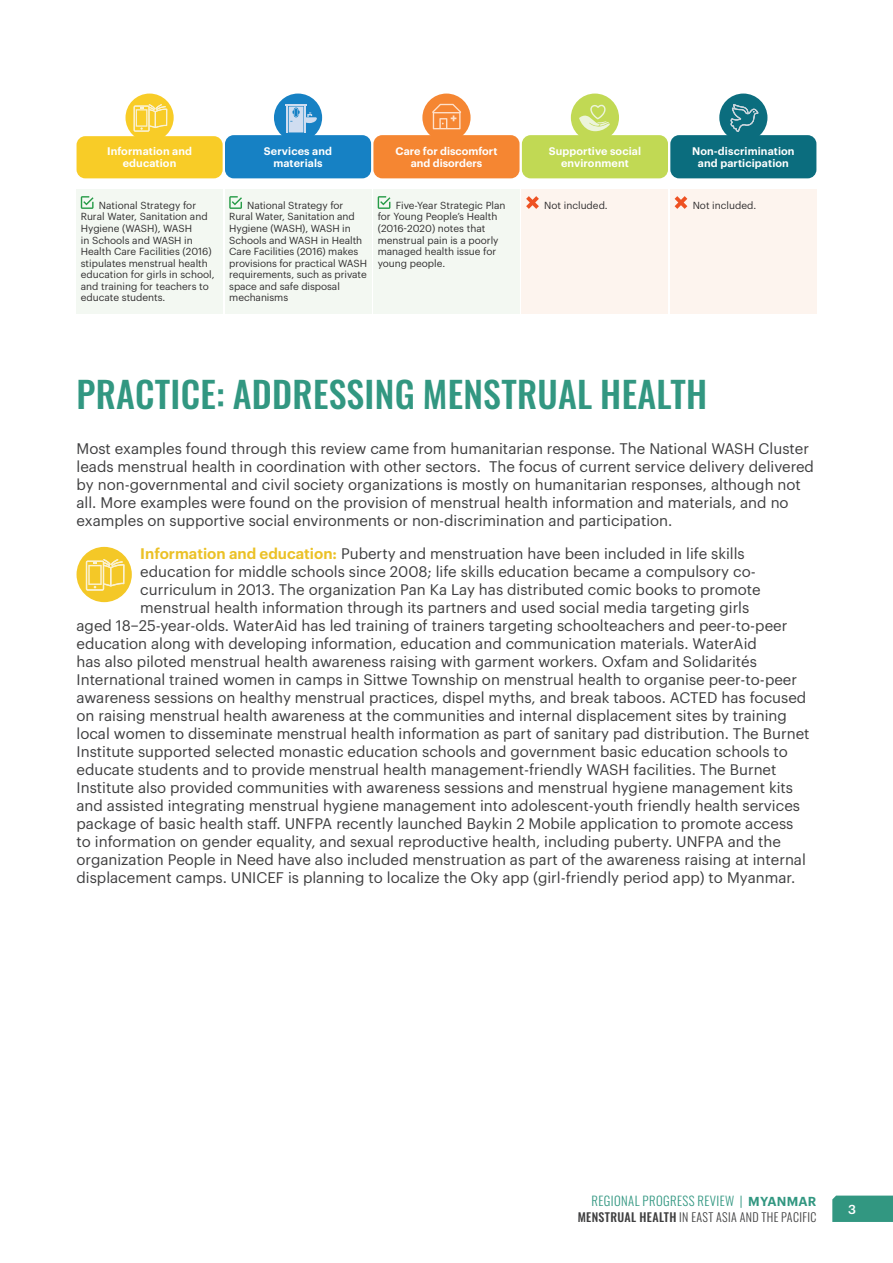
<style>
.page{position:relative;width:893px;height:1263px;background:#fff}
.page>*{position:absolute;margin:0;border:0;box-sizing:border-box;transform-origin:0 0}
.Body_Copy{font:500 36px "Oswald";letter-spacing:.01em;color:#329781}
.t1{font:15px/18px "Graphik";color:#3e3e3f}
.t2{font:300 12.75px "Oswald";letter-spacing:.03em;color:#329781}
.t3{font:500 12.75px "Graphik";color:#fff}
.t4{font:300 12px "Oswald";letter-spacing:.03em;color:#3e3e3f}
.t5{font:600 10.8px/12.3px "Graphik";letter-spacing:.01em;color:#fff;text-align:center}
.t6{font:10.05px/11.6px "Graphik";color:#312f30}
.s1{font-weight:600;color:#ebc126}
.s2{font-family:"Graphik";font-weight:600}
.s3{font-weight:500}
</style>
<div class="page">
<div style="left:832px;top:1195px;width:61px;height:27px;background:#329781"></div>
<div style="left:225px;top:189px;width:146px;height:124px;background:#f3f8f2"></div>
<svg style="left:229px;top:196px;width:13px;height:13px"></svg>
<div style="left:522px;top:189px;width:146px;height:124px;background:#fdf4ee"></div>
<svg style="left:526px;top:196px;width:13px;height:13px"></svg>
<div style="left:77px;top:189px;width:146px;height:124px;background:#f3f8f2"></div>
<svg style="left:81px;top:196px;width:13px;height:13px"></svg>
<div style="left:373px;top:189px;width:146px;height:124px;background:#f3f8f2"></div>
<svg style="left:378px;top:196px;width:12px;height:13px"></svg>
<div style="left:670px;top:189px;width:146px;height:124px;background:#fdf4ee"></div>
<svg style="left:675px;top:196px;width:12px;height:13px"></svg>
<div style="left:77px;top:136px;width:146px;height:42px;background:#f8cc27;border-radius:9px"></div>
<div style="left:225px;top:135px;width:146px;height:43px;background:#1681c4;border-radius:9px"></div>
<div style="left:373px;top:135px;width:146px;height:43px;background:#f58632;border-radius:9px"></div>
<div style="left:522px;top:135px;width:146px;height:43px;background:#c1d954;border-radius:9px"></div>
<div style="left:670px;top:135px;width:146px;height:43px;background:#0b6d7e;border-radius:9px"></div>
<div style="left:719px;top:94px;width:48px;height:48px;background:#0b6d7e;border-radius:50%"></div>
<svg style="left:730px;top:104px;width:28px;height:28px"></svg>
<div style="left:126px;top:94px;width:48px;height:48px;background:#f8cc27;border-radius:50%"></div>
<svg style="left:134px;top:104px;width:33px;height:28px"></svg>
<div style="left:571px;top:94px;width:48px;height:48px;background:#c1d954;border-radius:50%"></div>
<svg style="left:579px;top:105px;width:31px;height:26px"></svg>
<div style="left:422px;top:94px;width:49px;height:48px;background:#f58632;border-radius:50%"></div>
<svg style="left:432px;top:104px;width:29px;height:25px"></svg>
<div style="left:274px;top:94px;width:48px;height:48px;background:#1681c4;border-radius:50%"></div>
<svg style="left:285px;top:104px;width:32px;height:28px"></svg>
<div style="left:77px;top:547px;width:55px;height:55px;background:#f4c827;border-radius:50%"></div>
<svg style="left:86px;top:559px;width:39px;height:32px"></svg>
<p class="t5" style="left:107px;top:144px;width:87px">Information and</p>
<p class="t5" style="left:123px;top:156px;width:55px">education</p>
<p class="t5" style="left:264px;top:144px;width:70px">Services and</p>
<p class="t5" style="left:273px;top:156px;width:51px">materials</p>
<p class="t5" style="left:396px;top:144px;width:103px">Care for discomfort and disorders</p>
<p class="t5" style="left:692px;top:144px;width:104px">Non-discrimination and participation</p>
<p class="t5" style="left:549px;top:144px;width:94px">Supportive social environment</p>
<p class="t6" style="left:99px;top:199px;width:99px">National Strategy for</p>
<p class="t6" style="left:544px;top:199px;width:65px">Not included.</p>
<p class="t6" style="left:81px;top:210px;width:135px">Rural Water, Sanitation and<br>Hygiene (WASH), WASH<br>in Schools and WASH in<br>Health Care Facilities (2016) stipulates menstrual health education for girls in school, and training for teachers to educate students.</p>
<p class="t6" style="left:378px;top:199px;width:129px;text-indent:18px">Five-Year Strategic Plan for Young People’s Health (2016-2020) notes that menstrual pain is a poorly managed health issue for young people.</p>
<p class="t6" style="left:693px;top:199px;width:65px">Not included.</p>
<p class="t6" style="left:229px;top:199px;width:139px;text-indent:18px">National Strategy for<br>Rural Water, Sanitation and<br>Hygiene (WASH), WASH in<br>Schools and WASH in Health<br>Care Facilities (2016) makes provisions for practical WASH requirements, such as private space and safe disposal mechanisms</p>
<p class="Body_Copy" style="left:77px;top:363px;width:632px">PRACTICE: ADDRESSING MENSTRUAL HEALTH</p>
<p class="t1" style="left:77px;top:438px;width:739px">Most examples found through this review came from humanitarian response. The National WASH Cluster leads menstrual health in coordination with other sectors. The focus of current service delivery delivered by non-governmental and civil society organizations is mostly on humanitarian responses, although not all. More examples were found on the provision of menstrual health information and materials, and no examples on supportive social environments or non-discrimination and participation.</p>
<p class="t1" style="left:140px;top:543px;width:606px"><span class="s1">Information and education:</span> Puberty and menstruation have been included in life skills</p>
<p class="t1" style="left:140px;top:561px;width:617px">education for middle schools since 2008; life skills education became a compulsory co-</p>
<p class="t1" style="left:140px;top:579px;width:622px">curriculum in 2013. The organization Pan Ka Lay has distributed comic books to promote</p>
<p class="t1" style="left:140px;top:597px;width:610px">menstrual health information through its partners and used social media targeting girls</p>
<p class="t1" style="left:77px;top:615px;width:712px">aged 18–25-year-olds. WaterAid has led training of trainers targeting schoolteachers and peer-to-peer</p>
<p class="t1" style="left:77px;top:633px;width:682px">education along with developing information, education and communication materials. WaterAid</p>
<p class="t1" style="left:77px;top:651px;width:682px">has also piloted menstrual health awareness raising with garment workers. Oxfam and Solidarités</p>
<p class="t1" style="left:77px;top:669px;width:722px">International trained women in camps in Sittwe Township on menstrual health to organise peer-to-peer</p>
<p class="t1" style="left:77px;top:687px;width:731px">awareness sessions on healthy menstrual practices, dispel myths, and break taboos. ACTED has focused</p>
<p class="t1" style="left:77px;top:705px;width:712px">on raising menstrual health awareness at the communities and internal displacement sites by training</p>
<p class="t1" style="left:77px;top:723px;width:734px">local women to disseminate menstrual health information as part of sanitary pad distribution. The Burnet</p>
<p class="t1" style="left:77px;top:741px;width:713px">Institute supported selected monastic education schools and government basic education schools to</p>
<p class="t1" style="left:77px;top:759px;width:701px">educate students and to provide menstrual health management-friendly WASH facilities. The Burnet</p>
<p class="t1" style="left:77px;top:777px;width:718px">Institute also provided communities with awareness sessions and menstrual hygiene management kits</p>
<p class="t1" style="left:77px;top:795px;width:725px">and assisted integrating menstrual hygiene management into adolescent-youth friendly health services</p>
<p class="t1" style="left:77px;top:813px;width:718px">package of basic health staff. UNFPA recently launched Baykin 2 Mobile application to promote access</p>
<p class="t1" style="left:77px;top:831px;width:706px">to information on gender equality, and sexual reproductive health, including puberty. UNFPA and the</p>
<p class="t1" style="left:77px;top:849px;width:731px">organization People in Need have also included menstruation as part of the awareness raising at internal</p>
<p class="t1" style="left:77px;top:867px;width:720px">displacement camps. UNICEF is planning to localize the Oky app (girl-friendly period app) to Myanmar.</p>
<p class="t2" style="left:592px;top:1189px;width:226px">REGIONAL PROGRESS REVIEW | <span class="s2">MYANMAR</span></p>
<p class="t4" style="left:578px;top:1206px;width:240px"><span class="s3">MENSTRUAL HEALTH</span> IN EAST ASIA AND THE PACIFIC</p>
<p class="t3" style="left:848px;top:1199px;width:9px">3</p>
</div>
